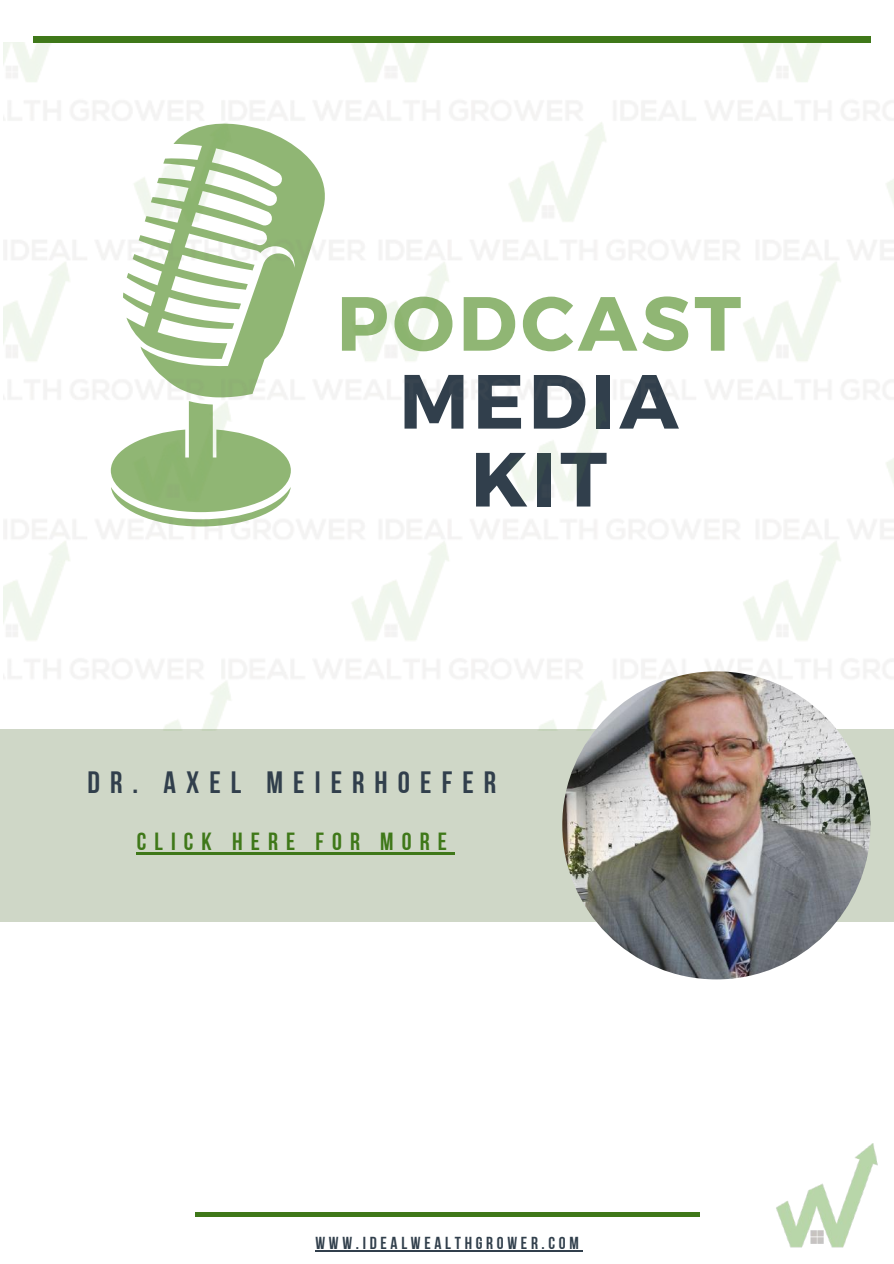
<style>
.page{position:relative;width:894px;height:1264px;background:#fff}
.page>*{position:absolute;margin:0;border:0;box-sizing:border-box;transform-origin:0 0}
.t1{font:700 76.5px/77.8px "Montserrat";letter-spacing:.05em;color:#313f4c;text-align:center}
.t2{font:700 76.5px "Montserrat";letter-spacing:.05em;color:#90b674}
.t3{font:30.75px "Bebas Neue Cyrillic";letter-spacing:.33em;color:#313f4c}
.t4{font:24.75px "Bebas Neue Cyrillic";letter-spacing:.33em;color:#3f7819}
.t5{font:17.25px "Bebas Neue Cyrillic";letter-spacing:.215em;color:#313f4c}
</style>
<div class="page">
<div style="left:33px;top:36px;width:837px;height:7px;background:#3f7819"></div>
<div style="left:194px;top:1212px;width:505px;height:5px;background:#3f7819"></div>
<img style="left:699px;top:1143px;width:179px;height:105px">
<div style="left:0;top:729px;width:893px;height:192px;background:#cfd7c7"></div>
<img style="left:4px;top:43px;width:889px;height:687px">
<img style="left:562px;top:671px;width:308px;height:308px;border-radius:50%">
<hr style="left:315px;top:1249px;width:267px;height:2px;background:#313f4c">
<hr style="left:137px;top:852px;width:318px;height:2px;background:#3f7819">
<h1 class="t2" style="left:336px;top:274px;width:406px">PODCAST</h1>
<h1 class="t1" style="left:399px;top:358px;width:281px">MEDIA<br>KIT</h1>
<h2 class="t3" style="left:87px;top:769px;width:410px">DR. AXEL MEIERHOEFER</h2>
<h3 class="t4" style="left:137px;top:831px;width:312px">CLICK HERE FOR MORE</h3>
<p class="t5" style="left:315px;top:1235px;width:265px">WWW.IDEALWEALTHGROWER.COM</p>
</div>
